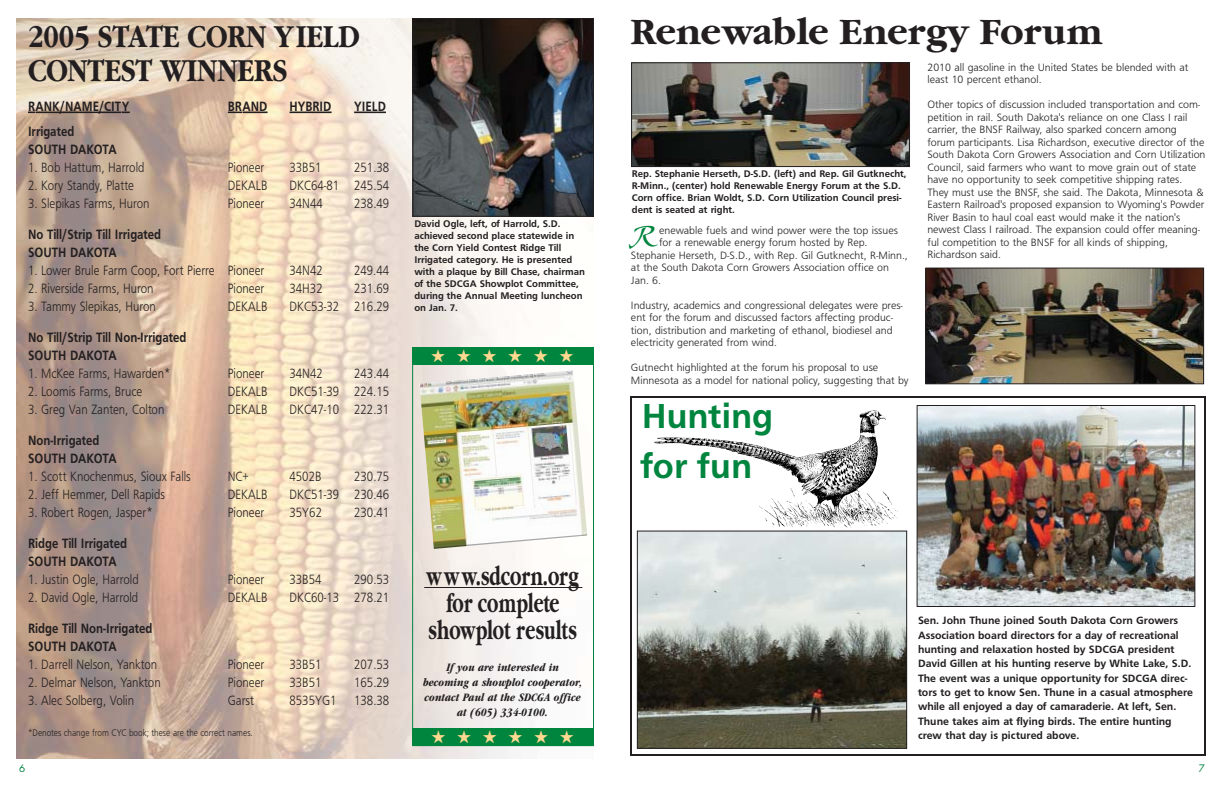
<style>
.page{position:relative;width:1224px;height:792px;background:#fff}
.page>*{position:absolute;margin:0;border:0;box-sizing:border-box;transform-origin:0 0}
.t1{font:36px "Garamond Bold DTC";color:#231f20}
.t2{font:36px/50px "Frugal Sans Bold DTC";color:#00853f}
.t3{font:31px/34px "Garamond Bold DTC";color:#231f20;scale:.85 1}
.t4{font:28px "Chaucer";color:#00853f}
.t5{font:26px/27px "Garamond Bold DTC";color:#231f20;text-align:center;scale:.68 1}
.t6{font:18px "Zapf Dingbats";color:#ffd98f}
.t7{font:14px "Frugal Sans Light DTC";color:#231f20;scale:.85 1}
.t8{font:14px/18px "Frugal Sans Bold DTC";color:#231f20;scale:.85 1}
.t9{font:11px/12.5px "Frugal Sans Light DTC";color:#231f20}
.t10{font:11px/14.3px "Frugal Sans Bold DTC";color:#231f20}
.t11{font:11px/15px "Garamond Condensed Bold Italic DTC";color:#231f20;text-align:center}
.t12{font:10px/12px "Frugal Sans Bold DTC";color:#231f20}
.t13{font:10px "Frugal Sans Light DTC";color:#231f20;scale:.85 1}
.t14{font:10px "Futura";color:#00853f}
</style>
<div class="page">
<div style="left:630px;top:396px;width:576px;height:360px;border:2px solid #231f20"></div>
<img style="left:17px;top:18px;width:577px;height:740px">
<div style="left:412px;top:348px;width:182px;height:398px;border:1px solid #00853f"></div>
<img style="left:414px;top:20px;width:178px;height:195px">
<div style="left:412px;top:18px;width:182px;height:199px;border:1px solid #231f20"></div>
<hr style="left:36px;top:112px;width:85px;height:1px;background:#231f20">
<svg style="left:228px;top:112px;width:40px;height:1px"></svg>
<hr style="left:290px;top:112px;width:42px;height:1px;background:#231f20">
<hr style="left:354px;top:112px;width:32px;height:1px;background:#231f20">
<img style="left:633px;top:64px;width:275px;height:101px">
<div style="left:631px;top:62px;width:279px;height:105px;border:1px solid #231f20"></div>
<img style="left:927px;top:270px;width:275px;height:112px">
<div style="left:925px;top:268px;width:279px;height:116px;border:1px solid #231f20"></div>
<img style="left:639px;top:533px;width:266px;height:214px">
<div style="left:637px;top:531px;width:270px;height:218px;border:1px solid #231f20"></div>
<img style="left:919px;top:407px;width:274px;height:198px">
<div style="left:917px;top:405px;width:278px;height:202px;border:1px solid #231f20"></div>
<div style="left:412px;top:347px;width:182px;height:18px;background:#00853f"></div>
<div style="left:412px;top:728px;width:182px;height:18px;background:#00853f"></div>
<img style="left:420px;top:371px;width:167px;height:178px">
<img style="left:654px;top:410px;width:244px;height:117px">
<hr style="left:424px;top:587px;width:158px;height:1px;background:#231f20">
<h2 class="t3" style="left:28px;top:22px;width:392px">2005 STATE CORN YIELD<br>CONTEST WINNERS</h2>
<p class="t8" style="left:28px;top:99px;width:121px">RANK/NAME/CITY</p>
<p class="t8" style="left:228px;top:99px;width:48px">BRAND</p>
<p class="t8" style="left:290px;top:99px;width:51px">HYBRID</p>
<p class="t8" style="left:354px;top:99px;width:39px">YIELD</p>
<p class="t8" style="left:28px;top:124px;width:106px">Irrigated<br>SOUTH DAKOTA</p>
<p class="t7" style="left:28px;top:162px;width:139px">1. Bob Hattum, Harrold</p>
<p class="t7" style="left:228px;top:162px;width:45px">Pioneer</p>
<p class="t7" style="left:290px;top:162px;width:39px">33B51</p>
<p class="t7" style="left:354px;top:162px;width:43px">251.38</p>
<p class="t7" style="left:28px;top:180px;width:126px">2. Kory Standy, Platte</p>
<p class="t7" style="left:228px;top:180px;width:48px">DEKALB</p>
<p class="t7" style="left:290px;top:180px;width:119px">DKC64-81 245.54</p>
<p class="t7" style="left:28px;top:198px;width:145px">3. Slepikas Farms, Huron</p>
<p class="t7" style="left:228px;top:198px;width:45px">Pioneer</p>
<p class="t7" style="left:290px;top:198px;width:41px">34N44</p>
<p class="t7" style="left:354px;top:198px;width:43px">238.49</p>
<p class="t8" style="left:28px;top:227px;width:158px">No Till/Strip Till Irrigated<br>SOUTH DAKOTA</p>
<p class="t7" style="left:28px;top:265px;width:280px">1. Lower Brule Farm Coop, Fort Pierre Pioneer</p>
<p class="t7" style="left:290px;top:265px;width:41px">34N42</p>
<p class="t7" style="left:354px;top:265px;width:43px">249.44</p>
<p class="t7" style="left:28px;top:283px;width:149px">2. Riverside Farms, Huron</p>
<p class="t7" style="left:228px;top:283px;width:45px">Pioneer</p>
<p class="t7" style="left:290px;top:283px;width:41px">34H32</p>
<p class="t7" style="left:354px;top:283px;width:43px">231.69</p>
<p class="t7" style="left:28px;top:301px;width:152px">3. Tammy Slepikas, Huron</p>
<p class="t7" style="left:228px;top:301px;width:48px">DEKALB</p>
<p class="t7" style="left:290px;top:301px;width:119px">DKC53-32 216.29</p>
<p class="t8" style="left:28px;top:330px;width:188px">No Till/Strip Till Non-Irrigated<br>SOUTH DAKOTA</p>
<p class="t7" style="left:28px;top:368px;width:169px">1. McKee Farms, Hawarden*</p>
<p class="t7" style="left:228px;top:368px;width:45px">Pioneer</p>
<p class="t7" style="left:290px;top:368px;width:41px">34N42</p>
<p class="t7" style="left:354px;top:368px;width:43px">243.44</p>
<p class="t7" style="left:28px;top:386px;width:136px">2. Loomis Farms, Bruce</p>
<p class="t7" style="left:228px;top:386px;width:48px">DEKALB</p>
<p class="t7" style="left:290px;top:386px;width:119px">DKC51-39 224.15</p>
<p class="t7" style="left:28px;top:404px;width:162px">3. Greg Van Zanten, Colton</p>
<p class="t7" style="left:228px;top:404px;width:48px">DEKALB</p>
<p class="t7" style="left:290px;top:404px;width:119px">DKC47-10 222.31</p>
<p class="t8" style="left:28px;top:433px;width:106px">Non-Irrigated<br>SOUTH DAKOTA</p>
<p class="t7" style="left:28px;top:471px;width:193px">1. Scott Knochenmus, Sioux Falls</p>
<p class="t7" style="left:228px;top:471px;width:26px">NC+</p>
<p class="t7" style="left:290px;top:471px;width:39px">4502B</p>
<p class="t7" style="left:354px;top:471px;width:43px">230.75</p>
<p class="t7" style="left:28px;top:489px;width:163px">2. Jeff Hemmer, Dell Rapids</p>
<p class="t7" style="left:228px;top:489px;width:48px">DEKALB</p>
<p class="t7" style="left:290px;top:489px;width:119px">DKC51-39 230.46</p>
<p class="t7" style="left:28px;top:507px;width:148px">3. Robert Rogen, Jasper*</p>
<p class="t7" style="left:228px;top:507px;width:45px">Pioneer</p>
<p class="t7" style="left:290px;top:507px;width:40px">35Y62</p>
<p class="t7" style="left:354px;top:507px;width:43px">230.41</p>
<p class="t8" style="left:28px;top:536px;width:118px">Ridge Till Irrigated<br>SOUTH DAKOTA</p>
<p class="t7" style="left:28px;top:574px;width:132px">1. Justin Ogle, Harrold</p>
<p class="t7" style="left:228px;top:574px;width:45px">Pioneer</p>
<p class="t7" style="left:290px;top:574px;width:39px">33B54</p>
<p class="t7" style="left:354px;top:574px;width:43px">290.53</p>
<p class="t7" style="left:28px;top:592px;width:131px">2. David Ogle, Harrold</p>
<p class="t7" style="left:228px;top:592px;width:48px">DEKALB</p>
<p class="t7" style="left:290px;top:592px;width:119px">DKC60-13 278.21</p>
<p class="t8" style="left:28px;top:621px;width:148px">Ridge Till Non-Irrigated<br>SOUTH DAKOTA</p>
<p class="t7" style="left:28px;top:659px;width:154px">1. Darrell Nelson, Yankton</p>
<p class="t7" style="left:228px;top:659px;width:45px">Pioneer</p>
<p class="t7" style="left:290px;top:659px;width:39px">33B51</p>
<p class="t7" style="left:354px;top:659px;width:43px">207.53</p>
<p class="t7" style="left:28px;top:677px;width:158px">2. Delmar Nelson, Yankton</p>
<p class="t7" style="left:228px;top:677px;width:45px">Pioneer</p>
<p class="t7" style="left:290px;top:677px;width:39px">33B51</p>
<p class="t7" style="left:354px;top:677px;width:43px">165.29</p>
<p class="t7" style="left:28px;top:695px;width:126px">3. Alec Solberg, Volin</p>
<p class="t7" style="left:228px;top:695px;width:32px">Garst</p>
<p class="t7" style="left:290px;top:695px;width:57px">8535YG1</p>
<p class="t7" style="left:354px;top:695px;width:43px">138.38</p>
<p class="t13" style="left:28px;top:729px;width:266px">*Denotes change from CYC book; these are the correct names.</p>
<h1 class="t1" style="left:631px;top:18px;width:473px">Renewable Energy Forum</h1>
<p class="t12" style="left:632px;top:168px;width:276px">Rep. Stephanie Herseth, D-S.D. (left) and Rep. Gil Gutknecht, R-Minn., (center) hold Renewable Energy Forum at the S.D.<br>Corn office. Brian Woldt, S.D. Corn Utilization Council presi&shy;dent is seated at right.</p>
<p class="t12" style="left:414px;top:218px;width:172px">David Ogle, left, of Harrold, S.D. achieved second place statewide in the Corn Yield Contest Ridge Till<br>Irrigated category. He is presented with a plaque by Bill Chase, chairman of the SDCGA Showplot Committee, during the Annual Meeting luncheon on Jan. 7.</p>
<h3 class="t4" style="left:631px;top:225px;width:30px">R</h3>
<p class="t9" style="left:659px;top:225px;width:240px">enewable fuels and wind power were the top issues</p>
<p class="t9" style="left:659px;top:237px;width:210px">for a renewable energy forum hosted by Rep.</p>
<p class="t9" style="left:631px;top:250px;width:278px">Stephanie Herseth, D-S.D., with Rep. Gil Gutknecht, R-Minn.,</p>
<p class="t9" style="left:631px;top:262px;width:260px">at the South Dakota Corn Growers Association office on</p>
<p class="t9" style="left:631px;top:275px;width:32px">Jan. 6.</p>
<p class="t9" style="left:631px;top:300px;width:274px">Industry, academics and congressional delegates were pres&shy;ent for the forum and discussed factors affecting produc&shy;tion, distribution and marketing of ethanol, biodiesel and electricity generated from wind.</p>
<p class="t9" style="left:631px;top:362px;width:279px">Gutnecht highlighted at the forum his proposal to use<br>Minnesota as a model for national policy, suggesting that by</p>
<h3 class="t6" style="left:431px;top:347px;width:145px">★ ★ ★ ★ ★ ★</h3>
<h1 class="t2" style="left:642px;top:394px;width:133px">Hunting for fun</h1>
<p class="t9" style="left:927px;top:62px;width:263px">2010 all gasoline in the United States be blended with at least 10 percent ethanol.</p>
<p class="t9" style="left:927px;top:99px;width:280px">Other topics of discussion included transportation and com&shy;petition in rail. South Dakota's reliance on one Class I rail carrier, the BNSF Railway, also sparked concern among forum participants. Lisa Richardson, executive director of the South Dakota Corn Growers Association and Corn Utilization Council, said farmers who want to move grain out of state have no opportunity to seek competitive shipping rates.<br>They must use the BNSF, she said. The Dakota, Minnesota &amp; Eastern Railroad's proposed expansion to Wyoming's Powder River Basin to haul coal east would make it the nation's newest Class I railroad. The expansion could offer meaning&shy;ful competition to the BNSF for all kinds of shipping, Richardson said.</p>
<h3 class="t5" style="left:427px;top:565px;width:225px">www.sdcorn.org for complete showplot results</h3>
<p class="t11" style="left:423px;top:661px;width:161px">If you are interested in becoming a showplot cooperator, contact Paul at the SDCGA office at (605) 334-0100.</p>
<h3 class="t6" style="left:431px;top:728px;width:145px">★ ★ ★ ★ ★ ★</h3>
<p class="t10" style="left:918px;top:615px;width:277px">Sen. John Thune joined South Dakota Corn Growers Association board directors for a day of recreational hunting and relaxation hosted by SDCGA president David Gillen at his hunting reserve by White Lake, S.D.<br>The event was a unique opportunity for SDCGA direc&shy;tors to get to know Sen. Thune in a casual atmosphere while all enjoyed a day of camaraderie. At left, Sen.<br>Thune takes aim at flying birds. The entire hunting crew that day is pictured above.</p>
<p class="t14" style="left:19px;top:764px;width:8px">6</p>
<p class="t14" style="left:1199px;top:764px;width:8px">7</p>
</div>
